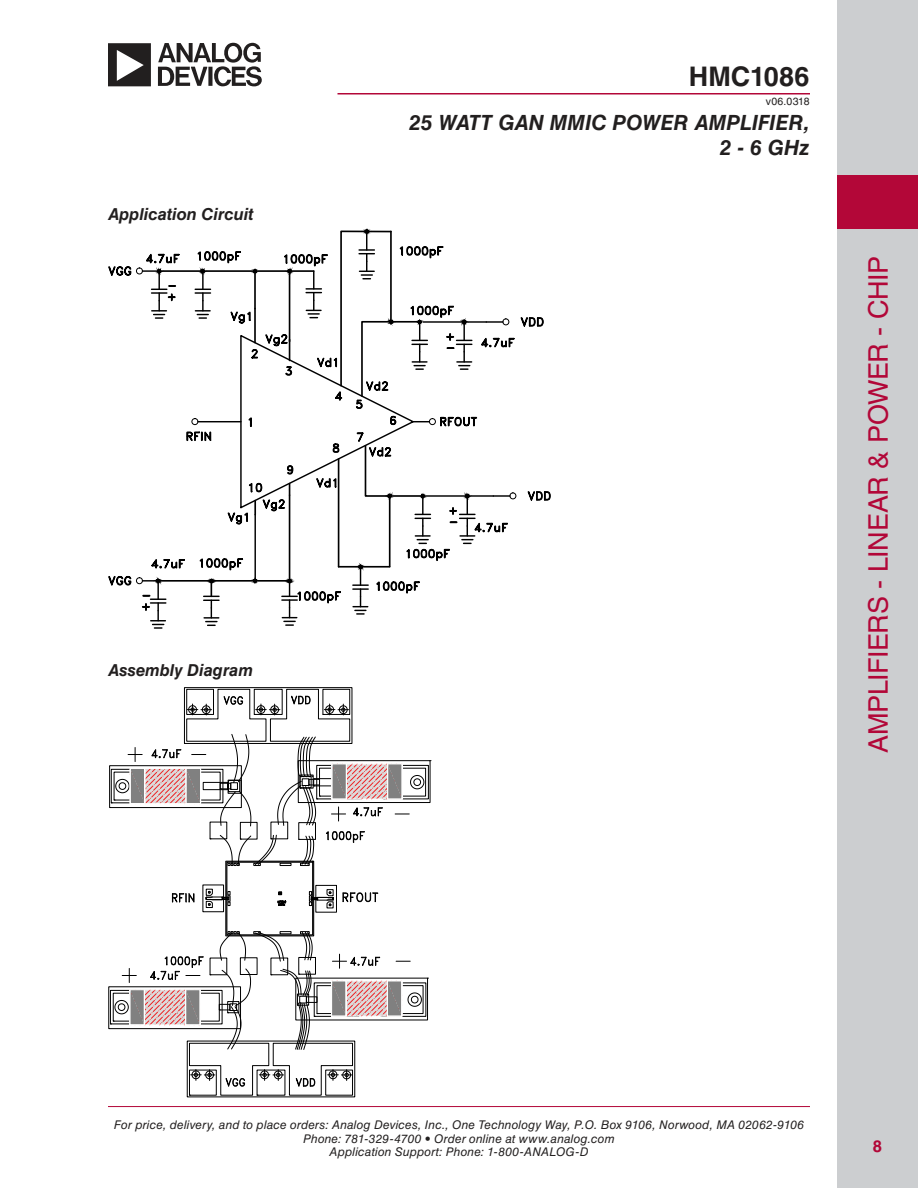
<style>
.page{position:relative;width:918px;height:1188px;background:#fff}
.page>*{position:absolute;margin:0;border:0;box-sizing:border-box;transform-origin:0 0}
.t1{font:27px "Helvetica LT Std";letter-spacing:-.015em;color:#b20738}
.t2{font:700 27px "Helvetica LT Std";letter-spacing:.005em;color:#221f1f}
.t3{font:italic 700 21px/25.2px "Helvetica LT Std";color:#221f1f;text-align:right}
.t4{font:italic 700 16.5px "Helvetica LT Std";color:#221f1f}
.t5{font:700 16.5px "Helvetica LT Std";color:#b20738}
.t6{font:italic 12px/13.5px "Helvetica LT Std";letter-spacing:.01em;color:#221f1f;text-align:center}
.t7{font:10.5px "Helvetica LT Std";letter-spacing:.025em;color:#221f1f}
</style>
<div class="page">
<div style="left:837px;top:0;width:81px;height:1188px;background:#ccced0"></div>
<hr style="left:108px;top:1106px;width:702px;height:1px;background:#b30738">
<hr style="left:338px;top:93px;width:472px;height:1px;background:#b30738">
<div style="left:837px;top:175px;width:81px;height:54px;background:#b30738"></div>
<svg style="left:108px;top:43px;width:154px;height:43px"></svg>
<div style="left:136px;top:268px;width:7px;height:6px;border:1px solid #000;border-radius:50%"></div>
<svg style="left:108px;top:266px;width:24px;height:10px"></svg>
<div style="left:136px;top:578px;width:7px;height:6px;border:1px solid #000;border-radius:50%"></div>
<svg style="left:108px;top:576px;width:24px;height:10px"></svg>
<svg style="left:142px;top:230px;width:409px;height:399px"></svg>
<div style="left:184px;top:687px;width:168px;height:57px;border:1px solid #000"></div>
<svg style="left:110px;top:689px;width:321px;height:407px"></svg>
<h3 class="t4" style="left:108px;top:208px;width:147px">Application Circuit</h3>
<h3 class="t4" style="left:108px;top:664px;width:147px">Assembly Diagram</h3>
<h1 class="t2" style="left:689px;top:66px;width:122px">HMC1086</h1>
<p class="t7" style="left:766px;top:97px;width:45px">v06.0318</p>
<h2 class="t3" style="left:409px;top:111px;width:402px">25 WATT GAN MMIC POWER AMPLIFIER,<br>2 - 6 GHz</h2>
<h1 class="t1" style="left:868px;top:753px;width:499px;rotate:-90deg">AMPLIFIERS - LINEAR &amp; POWER - CHIP</h1>
<p class="t6" style="left:114px;top:1119px;width:692px">For price, delivery, and to place orders: Analog Devices, Inc., One Technology Way, P.O. Box 9106, Norwood, MA 02062-9106<br>Phone: 781-329-4700 • Order online at www.analog.com<br>Application Support: Phone: 1-800-ANALOG-D</p>
<h3 class="t5" style="left:873px;top:1140px;width:11px">8</h3>
</div>
